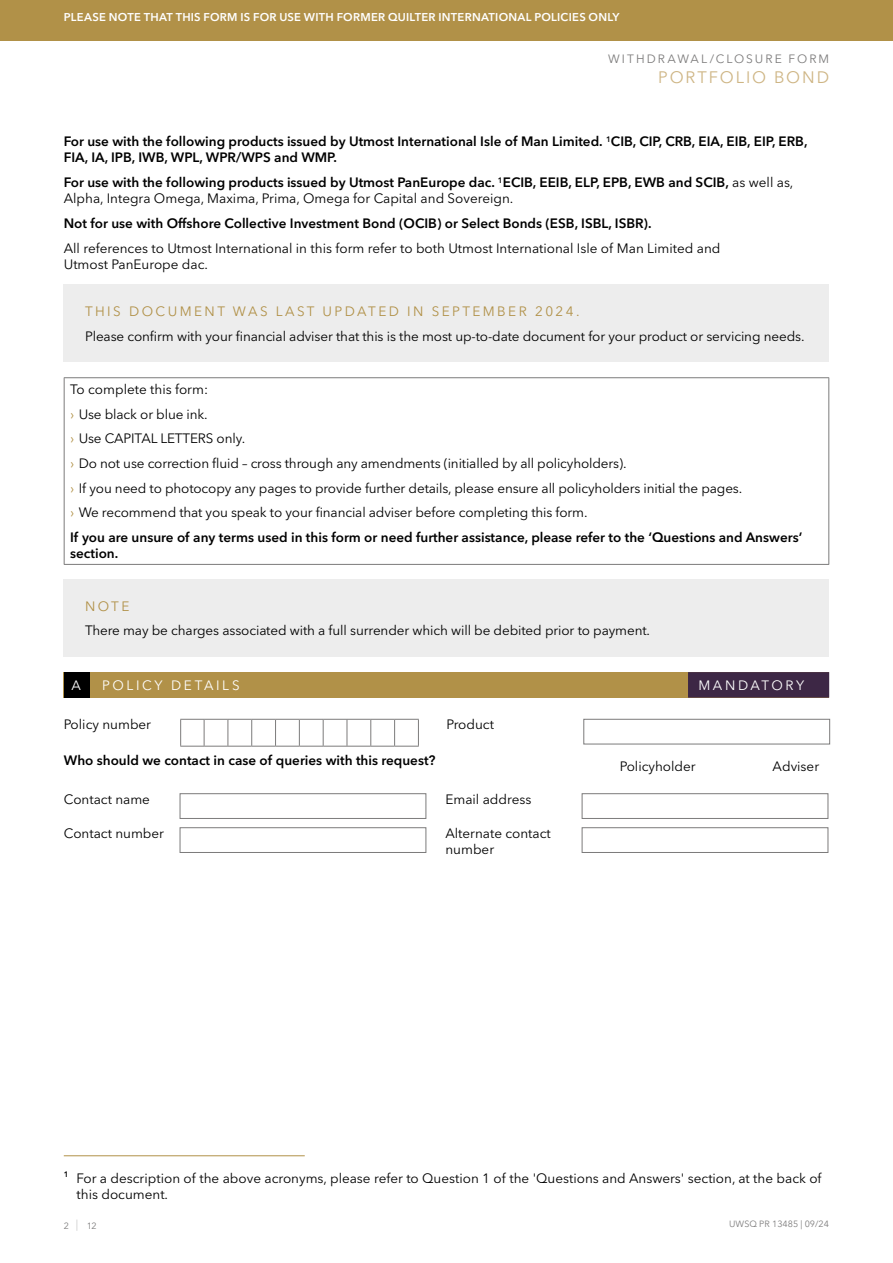
<style>
.page{position:relative;width:893px;height:1263px;background:#fff}
.page>*{position:absolute;margin:0;border:0;box-sizing:border-box;transform-origin:0 0}
.t1{font:16.5px "Avenir Next LT Pro";letter-spacing:.115em;color:#ceb584}
.t2{font:13.5px/24.8px "Avenir Next LT Pro";letter-spacing:-.01em;color:#000}
.t3{font:600 13.5px/16.2px "Avenir Next LT Pro";color:#000}
.t4{font:13.5px "Avenir Next LT Pro";letter-spacing:.18em;color:#b19148}
.t5{font:13.5px "Avenir Next LT Pro";letter-spacing:.195em;color:#fff}
.t6{font:12px "Avenir Next LT Pro";letter-spacing:.17em;color:#7c7b7b}
.t7{font:600 11.25px "Avenir Next LT Pro";letter-spacing:.02em;color:#fff}
.t8{font:9px "Avenir Next LT Pro";color:#7c7b7b}
.s1{font-weight:400}
.s2{color:#b19148}
.s3{font-weight:600}
.s4{font-weight:200;font-size:11.25px}
</style>
<div class="page">
<div style="left:0;top:0;width:893px;height:41px;background:#b19148"></div>
<div style="left:64px;top:284px;width:765px;height:78px;background:#ededed"></div>
<hr style="left:64px;top:377px;width:765px;height:1px;background:#7c7b7b">
<hr style="left:64px;top:378px;width:1px;height:186px;background:#7c7b7b">
<hr style="left:828px;top:378px;width:1px;height:186px;background:#7c7b7b">
<hr style="left:64px;top:564px;width:765px;height:1px;background:#7c7b7b">
<div style="left:64px;top:579px;width:765px;height:78px;background:#ededed"></div>
<div style="left:64px;top:672px;width:765px;height:26px;background:#b19148"></div>
<div style="left:64px;top:672px;width:25px;height:25px;background:#000"></div>
<div style="left:688px;top:672px;width:141px;height:26px;background:#3d2745"></div>
<svg style="left:180px;top:719px;width:239px;height:28px"></svg>
<div style="left:583px;top:719px;width:247px;height:25px;border:1px solid #7c7b7b"></div>
<div style="left:180px;top:793px;width:246px;height:26px;border:1px solid #7c7b7b"></div>
<div style="left:582px;top:793px;width:246px;height:26px;border:1px solid #7c7b7b"></div>
<div style="left:180px;top:827px;width:246px;height:26px;border:1px solid #7c7b7b"></div>
<div style="left:582px;top:827px;width:246px;height:26px;border:1px solid #7c7b7b"></div>
<hr style="left:64px;top:1155px;width:241px;height:1px;background:#b19148">
<p class="t7" style="left:64px;top:11px;width:557px">PLEASE NOTE THAT THIS FORM IS FOR USE WITH FORMER QUILTER INTERNATIONAL POLICIES ONLY</p>
<p class="t6" style="left:608px;top:52px;width:222px">WITHDRAWAL/CLOSURE FORM</p>
<p class="t1" style="left:658px;top:67px;width:172px">PORTFOLIO BOND</p>
<p class="t3" style="left:64px;top:133px;width:745px">For use with the following products issued by Utmost International Isle of Man Limited. <sup>1</sup>CIB, CIP, CRB, EIA, EIB, EIP, ERB,<br>FIA, IA, IPB, IWB, WPL, WPR/WPS and WMP.</p>
<p class="t3" style="left:64px;top:174px;width:731px">For use with the following products issued by Utmost PanEurope dac. <sup>1</sup>ECIB, EEIB, ELP, EPB, EWB and SCIB, <span class="s1">as well as,<br>Alpha, Integra Omega, Maxima, Prima, Omega for Capital and Sovereign.</span></p>
<p class="t3" style="left:64px;top:215px;width:589px">Not for use with Offshore Collective Investment Bond (OCIB) or Select Bonds (ESB, ISBL, ISBR).</p>
<p class="t2" style="left:64px;top:240px;width:658px;line-height:16.2px">All references to Utmost International in this form refer to both Utmost International Isle of Man Limited and<br>Utmost PanEurope dac.</p>
<p class="t4" style="left:85px;top:303px;width:496px">THIS DOCUMENT WAS LAST UPDATED IN SEPTEMBER 2024.</p>
<p class="t2" style="left:85px;top:323px;width:721px">Please confirm with your financial adviser that this is the most up-to-date document for your product or servicing needs.</p>
<p class="t2" style="left:70px;top:377px;width:734px">To complete this form:<br><span class="s2">›</span> Use black or blue ink.<br><span class="s2">›</span> Use CAPITAL LETTERS only.<br><span class="s2">›</span> Do not use correction fluid – cross through any amendments (initialled by all policyholders).<br><span class="s2">›</span> If you need to photocopy any pages to provide further details, please ensure all policyholders initial the pages.<br><span class="s2">›</span> We recommend that you speak to your financial adviser before completing this form.<br><span class="s3">If you are unsure of any terms used in this form or need further assistance, please refer to the ‘Questions and Answers’</span></p>
<p class="t3" style="left:70px;top:545px;width:50px">section.</p>
<p class="t4" style="left:85px;top:598px;width:46px">NOTE</p>
<p class="t2" style="left:85px;top:618px;width:567px">There may be charges associated with a full surrender which will be debited prior to payment.</p>
<p class="t5" style="left:72px;top:677px;width:11px">A</p>
<p class="t5" style="left:102px;top:677px;width:139px">POLICY DETAILS</p>
<p class="t5" style="left:698px;top:677px;width:107px">MANDATORY</p>
<p class="t2" style="left:64px;top:712px;width:89px">Policy number</p>
<p class="t2" style="left:446px;top:712px;width:49px">Product</p>
<p class="t3" style="left:64px;top:752px;width:373px">Who should we contact in case of queries with this request?</p>
<p class="t2" style="left:620px;top:753px;width:77px">Policyholder</p>
<p class="t2" style="left:773px;top:753px;width:48px">Adviser</p>
<p class="t2" style="left:64px;top:786px;width:88px">Contact name</p>
<p class="t2" style="left:445px;top:786px;width:88px">Email address</p>
<p class="t2" style="left:64px;top:820px;width:102px">Contact number</p>
<p class="t2" style="left:445px;top:825px;width:107px;line-height:16.2px">Alternate contact number</p>
<p class="t2" style="left:77px;top:1170px;width:746px;line-height:16.2px;text-indent:-13px"><sup>1</sup> For a description of the above acronyms, please refer to Question 1 of the 'Questions and Answers' section, at the back of this document.</p>
<p class="t8" style="left:64px;top:1220px;width:34px">2 <span class="s4">|</span> 12</p>
<p class="t8" style="left:729px;top:1219px;width:101px">UWSQ PR 13485 | 09/24</p>
</div>
